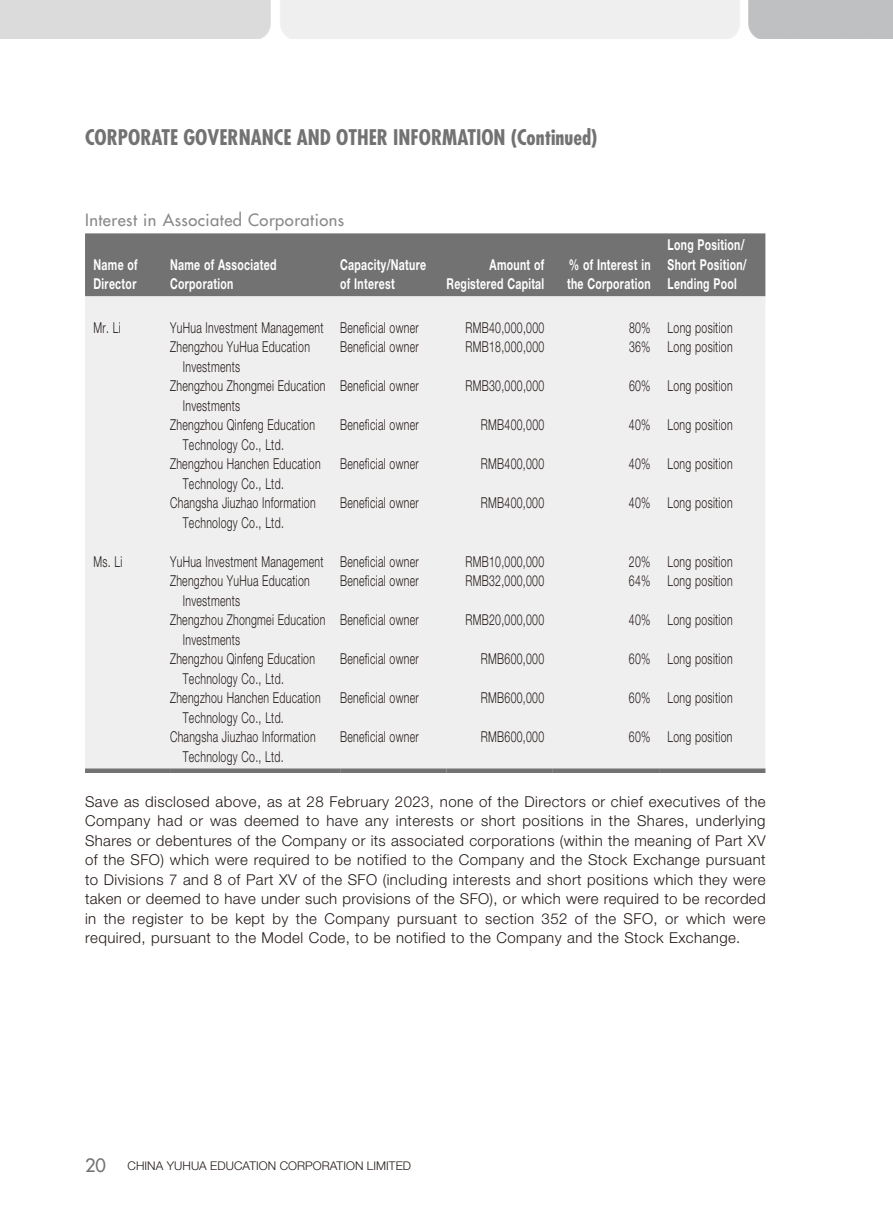
<style>
.page{position:relative;width:893px;height:1212px;background:#fff}
.page>*{position:absolute;margin:0;border:0;box-sizing:border-box;transform-origin:0 0}
.t1{font:700 condensed 21px "Futura Std";color:#727272}
.t2{font:500 16.5px "Futura Std";letter-spacing:.03em;color:#898989}
.t3{font:300 15px/19.5px "Helvetica Neue LT Std";letter-spacing:.03em;color:#231916;scale:.7 1}
.t4{font:300 15px/19.5px "Helvetica Neue LT Std";letter-spacing:.03em;color:#231916;text-align:justify}
.t5{font:700 15px/19.5px "Helvetica Neue LT Std";letter-spacing:.03em;color:#fff;scale:.7 1}
.t6{font:300 12px "Helvetica Neue LT Std";letter-spacing:.005em;color:#231916}
.s1{font-family:"Futura Std";font-weight:500;font-size:18px;color:#727272}
</style>
<div class="page">
<div style="left:85px;top:233px;width:680px;height:63px;background:#727272"></div>
<div style="left:85px;top:296px;width:680px;height:472px;background:#efeff0"></div>
<div style="left:85px;top:768px;width:85px;height:5px;background:#727272"></div>
<div style="left:170px;top:768px;width:170px;height:5px;background:#727272"></div>
<div style="left:340px;top:768px;width:106px;height:5px;background:#727272"></div>
<div style="left:446px;top:768px;width:107px;height:5px;background:#727272"></div>
<div style="left:553px;top:768px;width:106px;height:5px;background:#727272"></div>
<div style="left:659px;top:768px;width:106px;height:5px;background:#727272"></div>
<h1 class="t1" style="left:85px;top:124px;width:514px">CORPORATE GOVERNANCE AND OTHER INFORMATION (Continued)</h1>
<p class="t2" style="left:85px;top:210px;width:261px">Interest in Associated Corporations</p>
<p class="t5" style="left:94px;top:254px;width:65px">Name of<br>Director</p>
<p class="t5" style="left:170px;top:254px;width:154px">Name of Associated<br>Corporation</p>
<p class="t5" style="left:340px;top:254px;width:124px">Capacity/Nature of Interest</p>
<p class="t5" style="left:446px;top:254px;width:141px;text-align:right">Amount of<br>Registered Capital</p>
<p class="t5" style="left:567px;top:254px;width:121px">% of Interest in the Corporation</p>
<p class="t5" style="left:668px;top:235px;width:115px">Long Position/<br>Short Position/<br>Lending Pool</p>
<p class="t3" style="left:94px;top:317px;width:40px">Mr. Li</p>
<p class="t3" style="left:170px;top:317px;width:357px">YuHua Investment Management Beneficial owner</p>
<p class="t3" style="left:465px;top:317px;width:114px">RMB40,000,000</p>
<p class="t3" style="left:629px;top:317px;width:150px">80% Long position</p>
<p class="t3" style="left:183px;top:337px;width:183px;text-indent:-13px">Zhengzhou YuHua Education<br>Investments</p>
<p class="t3" style="left:340px;top:337px;width:114px">Beneficial owner</p>
<p class="t3" style="left:465px;top:337px;width:114px">RMB18,000,000</p>
<p class="t3" style="left:629px;top:337px;width:150px">36% Long position</p>
<p class="t3" style="left:183px;top:376px;width:205px;text-indent:-13px">Zhengzhou Zhongmei Education<br>Investments</p>
<p class="t3" style="left:340px;top:376px;width:114px">Beneficial owner</p>
<p class="t3" style="left:465px;top:376px;width:114px">RMB30,000,000</p>
<p class="t3" style="left:629px;top:376px;width:150px">60% Long position</p>
<p class="t3" style="left:183px;top:415px;width:190px;text-indent:-13px">Zhengzhou Qinfeng Education<br>Technology Co., Ltd.</p>
<p class="t3" style="left:340px;top:415px;width:114px">Beneficial owner</p>
<p class="t3" style="left:481px;top:415px;width:92px">RMB400,000</p>
<p class="t3" style="left:629px;top:415px;width:150px">40% Long position</p>
<p class="t3" style="left:183px;top:454px;width:198px;text-indent:-13px">Zhengzhou Hanchen Education<br>Technology Co., Ltd.</p>
<p class="t3" style="left:340px;top:454px;width:114px">Beneficial owner</p>
<p class="t3" style="left:481px;top:454px;width:92px">RMB400,000</p>
<p class="t3" style="left:629px;top:454px;width:150px">40% Long position</p>
<p class="t3" style="left:183px;top:493px;width:191px;text-indent:-13px">Changsha Jiuzhao Information<br>Technology Co., Ltd.</p>
<p class="t3" style="left:340px;top:493px;width:114px">Beneficial owner</p>
<p class="t3" style="left:481px;top:493px;width:92px">RMB400,000</p>
<p class="t3" style="left:629px;top:493px;width:150px">40% Long position</p>
<p class="t3" style="left:94px;top:551px;width:43px">Ms. Li</p>
<p class="t3" style="left:170px;top:551px;width:357px">YuHua Investment Management Beneficial owner</p>
<p class="t3" style="left:465px;top:551px;width:114px">RMB10,000,000</p>
<p class="t3" style="left:629px;top:551px;width:150px">20% Long position</p>
<p class="t3" style="left:183px;top:571px;width:183px;text-indent:-13px">Zhengzhou YuHua Education<br>Investments</p>
<p class="t3" style="left:340px;top:571px;width:114px">Beneficial owner</p>
<p class="t3" style="left:465px;top:571px;width:114px">RMB32,000,000</p>
<p class="t3" style="left:629px;top:571px;width:150px">64% Long position</p>
<p class="t3" style="left:183px;top:610px;width:205px;text-indent:-13px">Zhengzhou Zhongmei Education<br>Investments</p>
<p class="t3" style="left:340px;top:610px;width:114px">Beneficial owner</p>
<p class="t3" style="left:465px;top:610px;width:114px">RMB20,000,000</p>
<p class="t3" style="left:629px;top:610px;width:150px">40% Long position</p>
<p class="t3" style="left:183px;top:649px;width:190px;text-indent:-13px">Zhengzhou Qinfeng Education<br>Technology Co., Ltd.</p>
<p class="t3" style="left:340px;top:649px;width:114px">Beneficial owner</p>
<p class="t3" style="left:481px;top:649px;width:92px">RMB600,000</p>
<p class="t3" style="left:629px;top:649px;width:150px">60% Long position</p>
<p class="t3" style="left:183px;top:688px;width:198px;text-indent:-13px">Zhengzhou Hanchen Education<br>Technology Co., Ltd.</p>
<p class="t3" style="left:340px;top:688px;width:114px">Beneficial owner</p>
<p class="t3" style="left:481px;top:688px;width:92px">RMB600,000</p>
<p class="t3" style="left:629px;top:688px;width:150px">60% Long position</p>
<p class="t3" style="left:183px;top:727px;width:191px;text-indent:-13px">Changsha Jiuzhao Information<br>Technology Co., Ltd.</p>
<p class="t3" style="left:340px;top:727px;width:114px">Beneficial owner</p>
<p class="t3" style="left:481px;top:727px;width:92px">RMB600,000</p>
<p class="t3" style="left:629px;top:727px;width:150px">60% Long position</p>
<p class="t4" style="left:85px;top:791px;width:682px">Save as disclosed above, as at 28 February 2023, none of the Directors or chief executives of the Company had or was deemed to have any interests or short positions in the Shares, underlying Shares or debentures of the Company or its associated corporations (within the meaning of Part XV of the SFO) which were required to be notified to the Company and the Stock Exchange pursuant to Divisions 7 and 8 of Part XV of the SFO (including interests and short positions which they were taken or deemed to have under such provisions of the SFO), or which were required to be recorded in the register to be kept by the Company pursuant to section 352 of the SFO, or which were required, pursuant to the Model Code, to be notified to the Company and the Stock Exchange.</p>
<p class="t6" style="left:85px;top:1158px;width:328px"><span class="s1">20</span> CHINA YUHUA EDUCATION CORPORATION LIMITED</p>
</div>
